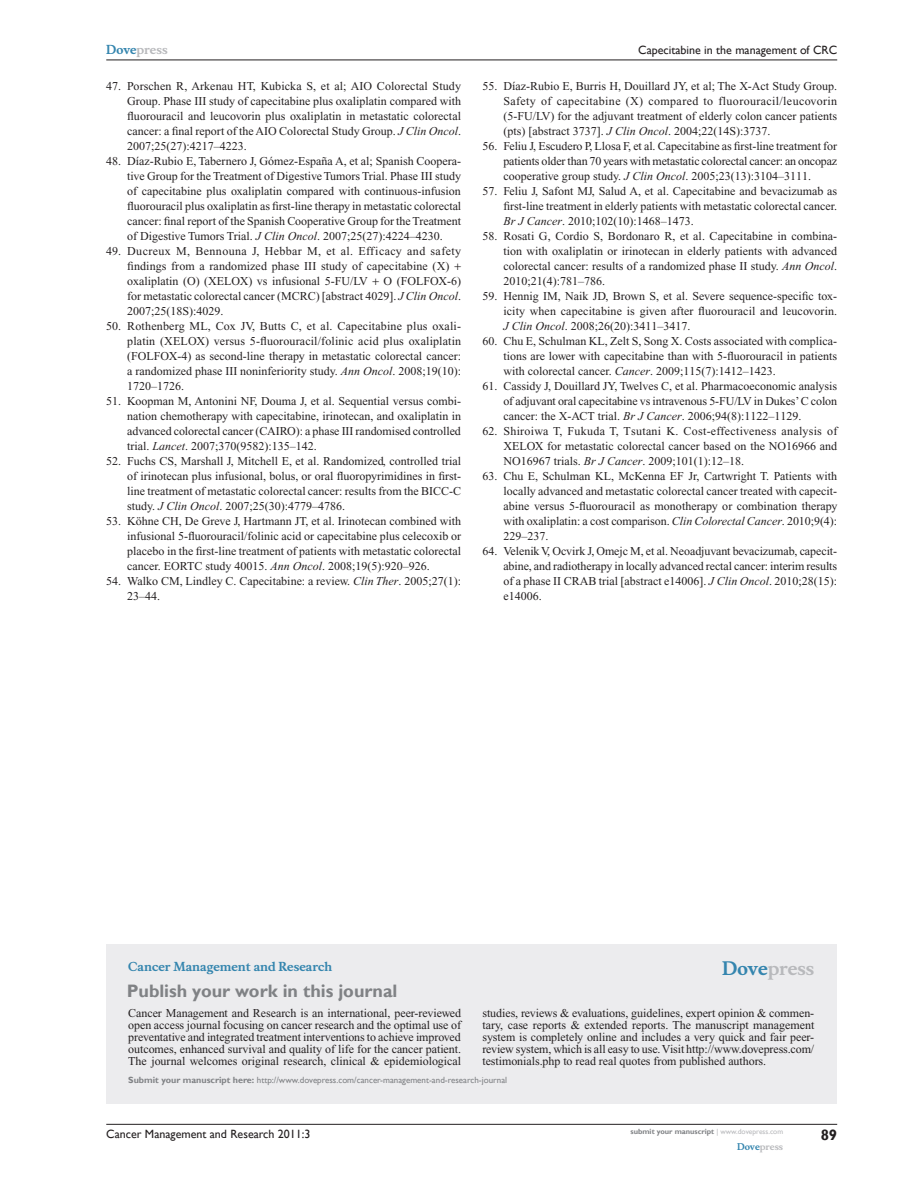
<style>
.page{position:relative;width:918px;height:1188px;background:#fff}
.page>*{position:absolute;margin:0;border:0;box-sizing:border-box;transform-origin:0 0}
.t1{font:700 18px "Gill Sans";color:#808285}
.t2{font:700 18px "Musee";color:#b8b9bc}
.t3{font:700 15px "Gill Sans";color:#231f20}
.t4{font:12px/15px "Times New Roman";color:#231f20;text-align:justify}
.t5{font:12px "Gill Sans";color:#231f20}
.t6{font:700 12px "Musee";color:#3485ae}
.t7{font:700 12px "Musee";color:#b8b9bc}
.t8{font:9px "Gill Sans";color:#808285}
.t9{font:700 9px "Musee";color:#b8b9bc}
.t10{font:700 7.5px "Gill Sans";color:#808285}
.s1{color:#3485ae}
.s2{font-style:italic}
.s3{font-weight:700}
.s4{font-weight:400;color:#b8b9bc}
</style>
<div class="page">
<div style="left:106px;top:944px;width:731px;height:159px;background:#ececee"></div>
<hr style="left:106px;top:1124px;width:731px;height:1px;background:#231f20">
<hr style="left:106px;top:60px;width:731px;height:1px;background:#231f20">
<p class="t7" style="left:106px;top:43px;width:63px"><span class="s1">Dove</span>press</p>
<p class="t4" style="left:127px;top:79px;width:335px;text-indent:-21px">47. Porschen R, Arkenau HT, Kubicka S, et al; AIO Colorectal Study Group. Phase III study of capecitabine plus oxaliplatin compared with fluorouracil and leucovorin plus oxaliplatin in metastatic colorectal cancer: a final report of the AIO Colorectal Study Group. <span class="s2">J Clin Oncol</span>.<br>2007;25(27):4217–4223.</p>
<p class="t4" style="left:127px;top:154px;width:336px;text-indent:-21px">48. Díaz-Rubio E, Tabernero J, Gómez-España A, et al; Spanish Coopera&shy;tive Group for the Treatment of Digestive Tumors Trial. Phase III study of capecitabine plus oxaliplatin compared with continuous-infusion fluorouracil plus oxaliplatin as first-line therapy in metastatic colorectal cancer: final report of the Spanish Cooperative Group for the Treatment of Digestive Tumors Trial. <span class="s2">J Clin Oncol</span>. 2007;25(27):4224–4230.</p>
<p class="t4" style="left:127px;top:244px;width:335px;text-align:left;text-indent:-21px">49. Ducreux M, Bennouna J, Hebbar M, et al. Efficacy and safety findings from a randomized phase III study of capecitabine (X) oxaliplatin (O) (XELOX) vs infusional 5-FU/LV</p>
<p class="t4" style="left:127px;top:274px;width:335px;text-indent:256px">O (FOLFOX-6) for metastatic colorectal cancer (MCRC) [abstract 4029]. <span class="s2">J Clin Oncol</span>.<br>2007;25(18S):4029.</p>
<p class="t4" style="left:127px;top:319px;width:335px;text-indent:-21px">50. Rothenberg ML, Cox JV, Butts C, et al. Capecitabine plus oxali&shy;platin (XELOX) versus 5-fluorouracil/folinic acid plus oxaliplatin (FOLFOX-4) as second-line therapy in metastatic colorectal cancer: a randomized phase III noninferiority study. <span class="s2">Ann Oncol</span>. 2008;19(10):<br>1720–1726.</p>
<p class="t4" style="left:127px;top:394px;width:335px;text-indent:-21px">51. Koopman M, Antonini NF, Douma J, et al. Sequential versus combi&shy;nation chemotherapy with capecitabine, irinotecan, and oxaliplatin in advanced colorectal cancer (CAIRO): a phase III randomised controlled trial. <span class="s2">Lancet</span>. 2007;370(9582):135–142.</p>
<p class="t4" style="left:127px;top:454px;width:335px;text-indent:-21px">52. Fuchs CS, Marshall J, Mitchell E, et al. Randomized, controlled trial of irinotecan plus infusional, bolus, or oral fluoropyrimidines in first&shy;line treatment of metastatic colorectal cancer: results from the BICC-C study. <span class="s2">J Clin Oncol</span>. 2007;25(30):4779–4786.</p>
<p class="t4" style="left:127px;top:514px;width:335px;text-indent:-21px">53. Köhne CH, De Greve J, Hartmann JT, et al. Irinotecan combined with infusional 5-fluorouracil/folinic acid or capecitabine plus celecoxib or placebo in the first-line treatment of patients with metastatic colorectal cancer. EORTC study 40015. <span class="s2">Ann Oncol</span>. 2008;19(5):920–926.</p>
<p class="t4" style="left:127px;top:574px;width:335px;text-indent:-21px">54. Walko CM, Lindley C. Capecitabine: a review. <span class="s2">Clin Ther</span>. 2005;27(1):<br>23–44.</p>
<p class="t5" style="left:638px;top:43px;width:200px">Capecitabine in the management of CRC</p>
<p class="t4" style="left:503px;top:79px;width:335px;text-indent:-21px">55. Díaz-Rubio E, Burris H, Douillard JY, et al; The X-Act Study Group.<br>Safety of capecitabine (X) compared to fluorouracil/leucovorin (5-FU/LV) for the adjuvant treatment of elderly colon cancer patients (pts) [abstract 3737]. <span class="s2">J Clin Oncol</span>. 2004;22(14S):3737.</p>
<p class="t4" style="left:503px;top:139px;width:335px;text-indent:-21px">56. Feliu J, Escudero P, Llosa F, et al. Capecitabine as first-line treatment for patients older than 70 years with metastatic colorectal cancer: an oncopaz cooperative group study. <span class="s2">J Clin Oncol</span>. 2005;23(13):3104–3111.</p>
<p class="t4" style="left:503px;top:184px;width:335px;text-indent:-21px">57. Feliu J, Safont MJ, Salud A, et al. Capecitabine and bevacizumab as first-line treatment in elderly patients with metastatic colorectal cancer.<br><span class="s2">Br J Cancer</span>. 2010;102(10):1468–1473.</p>
<p class="t4" style="left:503px;top:229px;width:335px;text-indent:-21px">58. Rosati G, Cordio S, Bordonaro R, et al. Capecitabine in combina&shy;tion with oxaliplatin or irinotecan in elderly patients with advanced colorectal cancer: results of a randomized phase II study. <span class="s2">Ann Oncol</span>.<br>2010;21(4):781–786.</p>
<p class="t4" style="left:503px;top:289px;width:335px;text-indent:-21px">59. Hennig IM, Naik JD, Brown S, et al. Severe sequence-specific tox&shy;icity when capecitabine is given after fluorouracil and leucovorin.<br><span class="s2">J Clin Oncol</span>. 2008;26(20):3411–3417.</p>
<p class="t4" style="left:503px;top:334px;width:335px;text-indent:-21px">60. Chu E, Schulman KL, Zelt S, Song X. Costs associated with complica&shy;tions are lower with capecitabine than with 5-fluorouracil in patients with colorectal cancer. <span class="s2">Cancer</span>. 2009;115(7):1412–1423.</p>
<p class="t4" style="left:503px;top:379px;width:335px;text-indent:-21px">61. Cassidy J, Douillard JY, Twelves C, et al. Pharmacoeconomic analysis of adjuvant oral capecitabine vs intravenous 5-FU/LV in Dukes’ C colon cancer: the X-ACT trial. <span class="s2">Br J Cancer</span>. 2006;94(8):1122–1129.</p>
<p class="t4" style="left:503px;top:424px;width:335px;text-indent:-21px">62. Shiroiwa T, Fukuda T, Tsutani K. Cost-effectiveness analysis of XELOX for metastatic colorectal cancer based on the NO16966 and NO16967 trials. <span class="s2">Br J Cancer</span>. 2009;101(1):12–18.</p>
<p class="t4" style="left:503px;top:469px;width:336px;text-indent:-21px">63. Chu E, Schulman KL, McKenna EF Jr, Cartwright T. Patients with locally advanced and metastatic colorectal cancer treated with capecit&shy;abine versus 5-fluorouracil as monotherapy or combination therapy with oxaliplatin: a cost comparison. <span class="s2">Clin Colorectal Cancer</span>. 2010;9(4):<br>229–237.</p>
<p class="t4" style="left:503px;top:544px;width:335px;text-indent:-21px">64. Velenik V, Ocvirk J, Omejc M, et al. Neoadjuvant bevacizumab, capecit&shy;abine, and radiotherapy in locally advanced rectal cancer: interim results of a phase II CRAB trial [abstract e14006]. <span class="s2">J Clin Oncol</span>. 2010;28(15): e14006.</p>
<p class="t6" style="left:128px;top:959px;width:206px">Cancer Management and Research</p>
<h1 class="t1" style="left:127px;top:980px;width:272px">Publish your work in this journal</h1>
<h1 class="t2" style="left:722px;top:958px;width:94px"><span class="s1">Dove</span>press</h1>
<p class="t4" style="left:128px;top:1007px;width:334px;line-height:12px">Cancer Management and Research is an international, peer-reviewed open access journal focusing on cancer research and the optimal use of preventative and integrated treatment interventions to achieve improved outcomes, enhanced survival and quality of life for the cancer patient.<br>The journal welcomes original research, clinical &amp; epidemiological</p>
<p class="t4" style="left:482px;top:1007px;width:334px;line-height:12px">studies, reviews &amp; evaluations, guidelines, expert opinion &amp; commen&shy;tary, case reports &amp; extended reports. The manuscript management system is completely online and includes a very quick and fair peer&shy;review system, which is all easy to use. Visit http://www.dovepress.com/ testimonials.php to read real quotes from published authors.</p>
<p class="t8" style="left:128px;top:1075px;width:380px"><span class="s3">Submit your manuscript here:</span> http://www.dovepress.com/cancer-management-and-research-journal</p>
<p class="t5" style="left:106px;top:1127px;width:206px">Cancer Management and Research 2011:3</p>
<p class="t10" style="left:631px;top:1127px;width:154px">submit your manuscript <span class="s4">| www.dovepress.com</span></p>
<p class="t9" style="left:737px;top:1141px;width:48px"><span class="s1">Dove</span>press</p>
<p class="t3" style="left:821px;top:1126px;width:18px">89</p>
</div>
